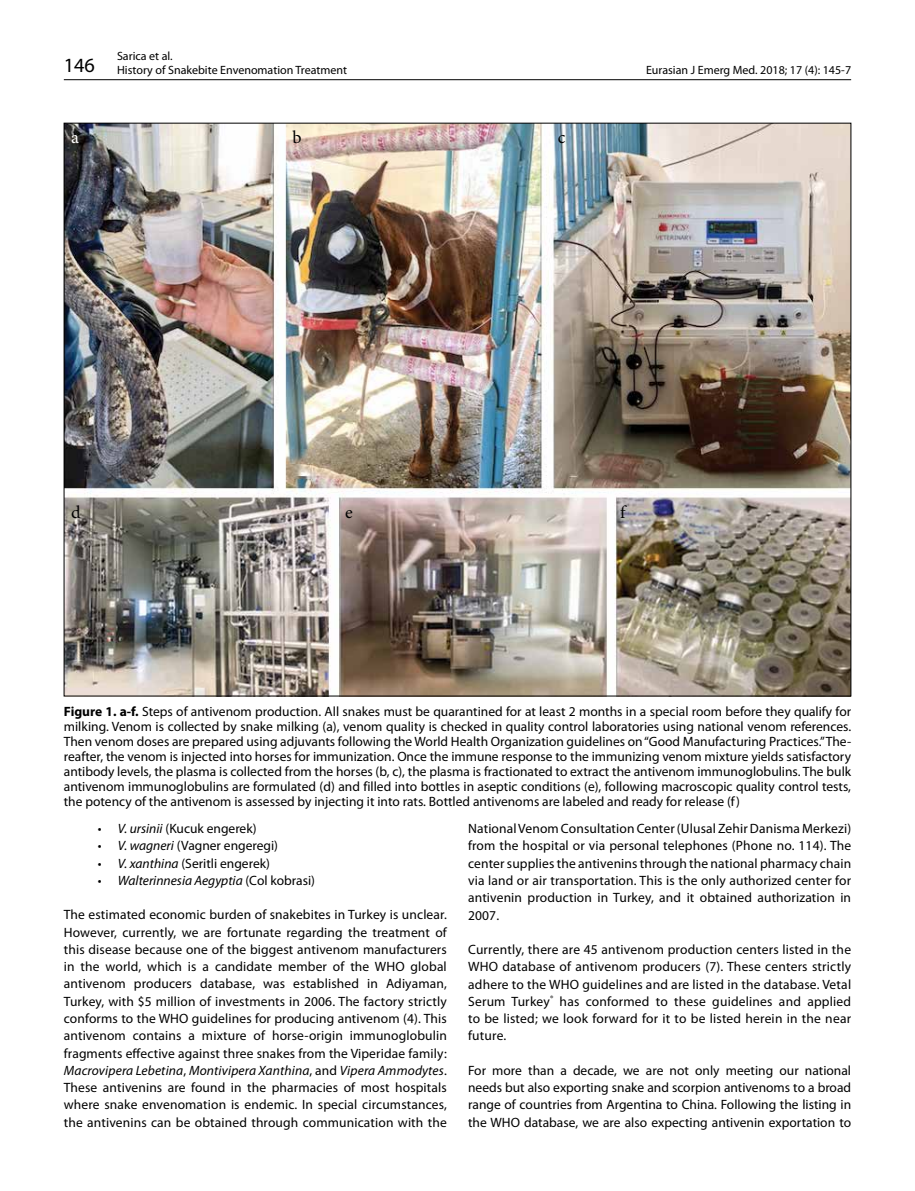
<style>
.page{position:relative;width:915px;height:1191px;background:#fff}
.page>*{position:absolute;margin:0;border:0;box-sizing:border-box;transform-origin:0 0}
.t1{font:18px "Minion Pro";color:#000}
.t2{font:18px "Minion Pro";color:#fff}
.t3{font:13.5px/17.2px "Myriad Pro";letter-spacing:.005em;color:#000;text-align:justify}
.t4{font:italic 13.5px "Myriad Pro";color:#000}
.t5{font:12px/13.5px "Myriad Pro";color:#000}
.s1{font-size:20.25px}
.s2{font-weight:700}
.s3{font-style:italic}
.s4{font-style:normal}
</style>
<div class="page">
<img style="left:66px;top:125px;width:782px;height:569px">
<hr style="left:64px;top:79px;width:786px;height:1px;background:#000">
<p class="t5" style="left:64px;top:49px;width:284px;text-indent:53px">Sarica et al.<br><span class="s1">146</span> History of Snakebite Envenomation Treatment</p>
<h1 class="t2" style="left:71px;top:125px;width:9px">a</h1>
<h1 class="t1" style="left:292px;top:125px;width:11px">b</h1>
<h1 class="t1" style="left:557px;top:125px;width:9px">c</h1>
<p class="t5" style="left:646px;top:63px;width:206px">Eurasian J Emerg Med. 2018; 17 (4): 145-7</p>
<h1 class="t1" style="left:71px;top:500px;width:11px">d</h1>
<h1 class="t1" style="left:345px;top:500px;width:9px">e</h1>
<h1 class="t1" style="left:620px;top:500px;width:7px">f</h1>
<p class="t3" style="left:64px;top:703px;width:788px;line-height:15px"><span class="s2">Figure 1. a-f.</span> Steps of antivenom production. All snakes must be quarantined for at least 2 months in a special room before they qualify for milking. Venom is collected by snake milking (a), venom quality is checked in quality control laboratories using national venom references.<br>Then venom doses are prepared using adjuvants following the World Health Organization guidelines on “Good Manufacturing Practices.” The&shy;reafter, the venom is injected into horses for immunization. Once the immune response to the immunizing venom mixture yields satisfactory antibody levels, the plasma is collected from the horses (b, c), the plasma is fractionated to extract the antivenom immunoglobulins. The bulk antivenom immunoglobulins are formulated (d) and filled into bottles in aseptic conditions (e), following macroscopic quality control tests, the potency of the antivenom is assessed by injecting it into rats. Bottled antivenoms are labeled and ready for release (f)</p>
<p class="t3" style="left:98px;top:819px;width:160px">• <span class="s3">V. ursinii</span> (Kucuk engerek)</p>
<p class="t3" style="left:98px;top:837px;width:182px">• <span class="s3">V. wagneri</span> (Vagner engeregi)</p>
<p class="t3" style="left:98px;top:854px;width:173px">• <span class="s3">V. xanthina</span> (Seritli engerek)</p>
<p class="t4" style="left:98px;top:872px;width:219px"><span class="s4">•</span> Walterinnesia Aegyptia <span class="s4">(Col kobrasi)</span></p>
<p class="t3" style="left:64px;top:906px;width:384px">The estimated economic burden of snakebites in Turkey is unclear.<br>However, currently, we are fortunate regarding the treatment of this disease because one of the biggest antivenom manufacturers in the world, which is a candidate member of the WHO global antivenom producers database, was established in Adiyaman, Turkey, with $5 million of investments in 2006. The factory strictly conforms to the WHO guidelines for producing antivenom (4). This antivenom contains a mixture of horse-origin immunoglobulin fragments effective against three snakes from the Viperidae family:<br><span class="s3">Macrovipera Lebetina</span>, <span class="s3">Montivipera Xanthina</span>, and <span class="s3">Vipera Ammodytes</span>.<br>These antivenins are found in the pharmacies of most hospitals where snake envenomation is endemic. In special circumstances, the antivenins can be obtained through communication with the</p>
<p class="t3" style="left:468px;top:820px;width:384px">National Venom Consultation Center (Ulusal Zehir Danisma Merkezi) from the hospital or via personal telephones (Phone no. 114). The center supplies the antivenins through the national pharmacy chain via land or air transportation. This is the only authorized center for antivenin production in Turkey, and it obtained authorization in 2007.</p>
<p class="t3" style="left:468px;top:940px;width:384px">Currently, there are 45 antivenom production centers listed in the WHO database of antivenom producers (7). These centers strictly adhere to the WHO guidelines and are listed in the database. Vetal Serum Turkey<sup>®</sup> has conformed to these guidelines and applied to be listed; we look forward for it to be listed herein in the near future.</p>
<p class="t3" style="left:468px;top:1061px;width:384px">For more than a decade, we are not only meeting our national needs but also exporting snake and scorpion antivenoms to a broad range of countries from Argentina to China. Following the listing in the WHO database, we are also expecting antivenin exportation to</p>
</div>
